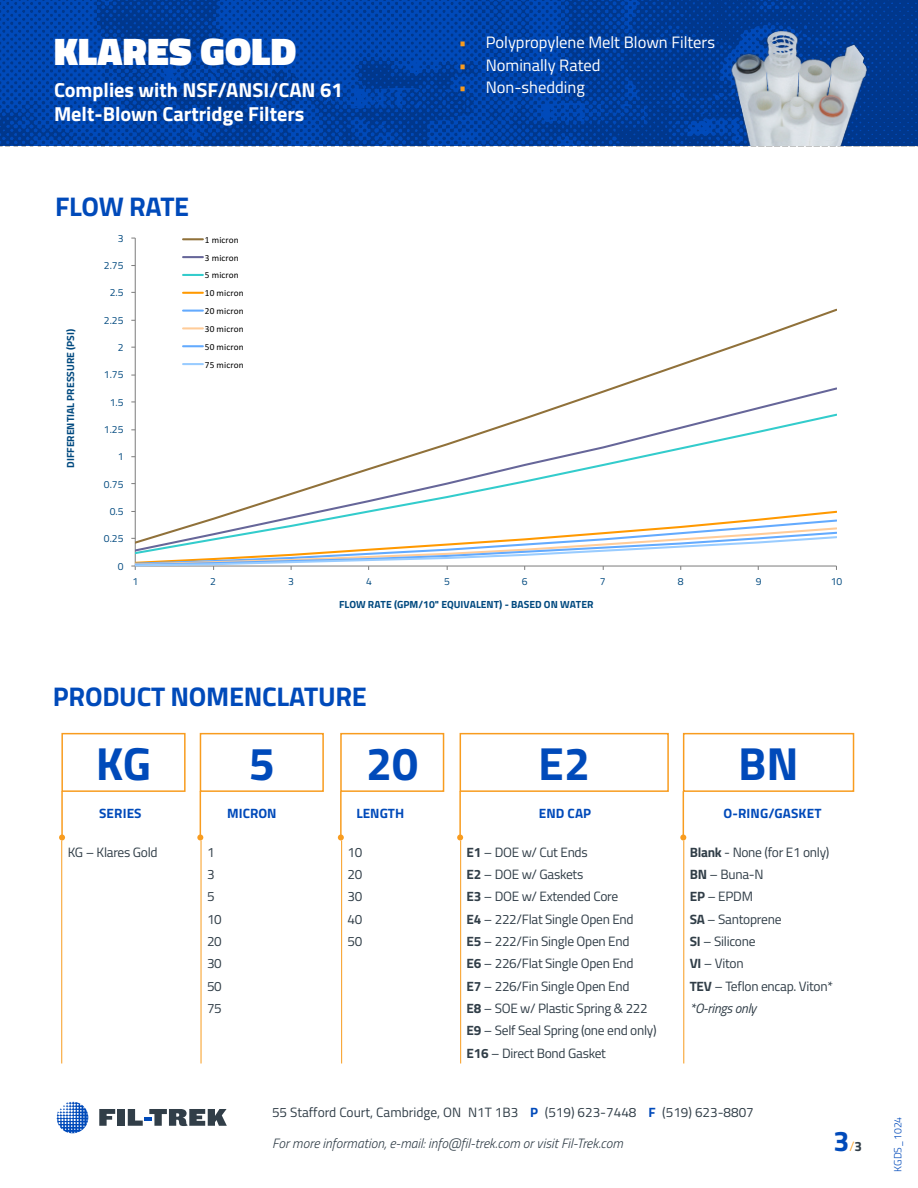
<style>
.page{position:relative;width:918px;height:1188px;background:#fff}
.page>*{position:absolute;margin:0;border:0;box-sizing:border-box;transform-origin:0 0}
.Body{font:700 46.5px "Titillium";color:#004aba}
.t1{font:900 39px "Titillium";letter-spacing:.01em;color:#fff}
.t2{font:700 28.5px "Titillium";color:#004aba}
.Section_Headline{font:700 27px "Titillium";letter-spacing:-.01em;color:#004aba}
.t3{font:700 20.25px/24px "Titillium";color:#fff}
.t4{font:16.5px "Titillium";color:#fff}
.Body-2{font:13.5px "Titillium";letter-spacing:-.02em;color:#313e48}
.Body-3{font:13.5px "Titillium";color:#313e48}
.t5{font:italic 300 13.5px "Titillium Web";color:#313e48}
.Body-4{font:700 13.5px "Titillium";letter-spacing:.01em;color:#004aba}
.Body-5{font:italic 13.5px "Titillium";letter-spacing:-.02em;color:#313e48}
.t6{font:300 10.5px "Titillium";color:#004aba}
.t7{font:700 10.35px "Titillium Web";color:#00497f}
.t8{font:10.35px "Titillium Web";color:#00497f}
.t9{font:9.3px/17.9px "Calibri";letter-spacing:.01em;color:#000}
.s1{color:#f89c1f}
.s2{font-weight:700}
.s3{font-family:"Titillium Regular Upright"}
.s4{font-weight:700;color:#004aba}
.s5{font-family:"Titillium Light Upright";font-weight:400;font-size:13.5px;color:#f89c1f}
.s6{font-size:13.5px;color:#313e48}
</style>
<div class="page">
<img style="left:0;top:0;width:918px;height:146px">
<svg style="left:131px;top:237px;width:706px;height:333px"></svg>
<hr style="left:61px;top:840px;width:1px;height:224px;background:#f89c1f">
<hr style="left:201px;top:840px;width:1px;height:224px;background:#f89c1f">
<hr style="left:341px;top:840px;width:1px;height:224px;background:#f89c1f">
<hr style="left:460px;top:840px;width:1px;height:224px;background:#f89c1f">
<hr style="left:684px;top:840px;width:1px;height:224px;background:#f89c1f">
<hr style="left:61px;top:791px;width:2px;height:46px;background:#f89c1f">
<svg style="left:59px;top:834px;width:6px;height:6px"></svg>
<div style="left:61px;top:733px;width:125px;height:59px;border:2px solid #f89c1f"></div>
<hr style="left:200px;top:791px;width:1px;height:46px;background:#f89c1f">
<svg style="left:197px;top:834px;width:6px;height:6px"></svg>
<div style="left:200px;top:733px;width:124px;height:59px;border:2px solid #f89c1f"></div>
<hr style="left:340px;top:791px;width:2px;height:46px;background:#f89c1f">
<svg style="left:338px;top:834px;width:6px;height:6px"></svg>
<div style="left:340px;top:733px;width:104px;height:59px;border:2px solid #f89c1f"></div>
<hr style="left:459px;top:791px;width:2px;height:46px;background:#f89c1f">
<svg style="left:457px;top:834px;width:6px;height:6px"></svg>
<div style="left:460px;top:733px;width:209px;height:59px;border:2px solid #f89c1f"></div>
<hr style="left:683px;top:791px;width:1px;height:46px;background:#f89c1f">
<svg style="left:680px;top:834px;width:6px;height:6px"></svg>
<div style="left:683px;top:733px;width:171px;height:59px;border:2px solid #f89c1f"></div>
<img style="left:727px;top:20px;width:143px;height:126px">
<svg style="left:57px;top:1102px;width:31px;height:31px"></svg>
<svg style="left:99px;top:1109px;width:16px;height:17px"></svg>
<div style="left:117px;top:1109px;width:8px;height:17px;background:#313e48"></div>
<svg style="left:128px;top:1109px;width:99px;height:17px"></svg>
<h2 class="t1" style="left:54px;top:23px;width:244px">KLARES GOLD</h2>
<h3 class="t3" style="left:54px;top:77px;width:290px">Complies with NSF/ANSI/CAN 61<br>Melt-Blown Cartridge Filters</h3>
<p class="Section_Headline" style="left:55px;top:186px;width:136px">FLOW RATE</p>
<p class="t8" style="left:118px;top:230px;width:7px">3</p>
<p class="t8" style="left:104px;top:258px;width:21px">2.75</p>
<p class="t8" style="left:110px;top:285px;width:15px">2.5</p>
<p class="t7" style="left:63px;top:468px;width:140px;rotate:-90deg">DIFFERENTIAL PRESSURE (PSI)</p>
<p class="t8" style="left:104px;top:312px;width:21px">2.25</p>
<p class="t8" style="left:118px;top:340px;width:7px">2</p>
<p class="t8" style="left:104px;top:367px;width:21px">1.75</p>
<p class="t8" style="left:110px;top:394px;width:15px">1.5</p>
<p class="t8" style="left:104px;top:422px;width:21px">1.25</p>
<p class="t8" style="left:118px;top:449px;width:7px">1</p>
<p class="t8" style="left:104px;top:476px;width:21px">0.75</p>
<p class="t8" style="left:110px;top:504px;width:15px">0.5</p>
<p class="t8" style="left:104px;top:531px;width:21px">0.25</p>
<p class="t8" style="left:118px;top:558px;width:7px">0</p>
<p class="t9" style="left:205px;top:231px;width:40px">1 micron<br>3 micron<br>5 micron<br>10 micron<br>20 micron<br>30 micron<br>50 micron<br>75 micron</p>
<p class="t4" style="left:459px;top:31px;width:258px"><span class="s1">•</span> Polypropylene Melt Blown Filters</p>
<p class="t4" style="left:459px;top:53px;width:143px"><span class="s1">•</span> Nominally Rated</p>
<p class="t4" style="left:459px;top:75px;width:128px"><span class="s1">•</span> Non-shedding</p>
<p class="t8" style="left:132px;top:574px;width:7px">1</p>
<p class="t8" style="left:210px;top:574px;width:7px">2</p>
<p class="t8" style="left:288px;top:574px;width:7px">3</p>
<p class="t8" style="left:366px;top:574px;width:7px">4</p>
<p class="t8" style="left:444px;top:574px;width:7px">5</p>
<p class="t8" style="left:522px;top:574px;width:7px">6</p>
<p class="t8" style="left:600px;top:574px;width:7px">7</p>
<p class="t8" style="left:678px;top:574px;width:7px">8</p>
<p class="t8" style="left:756px;top:574px;width:7px">9</p>
<p class="t8" style="left:831px;top:574px;width:13px">10</p>
<p class="t7" style="left:339px;top:596px;width:256px">FLOW RATE (GPM/10" EQUIVALENT) - BASED ON WATER</p>
<p class="Section_Headline" style="left:53px;top:676px;width:315px">PRODUCT NOMENCLATURE</p>
<p class="Body" style="left:96px;top:728px;width:57px">KG</p>
<p class="Body-4" style="left:99px;top:803px;width:44px">SERIES</p>
<p class="Body" style="left:249px;top:728px;width:28px">5</p>
<p class="Body-4" style="left:227px;top:803px;width:51px">MICRON</p>
<p class="Body" style="left:366px;top:728px;width:54px">20</p>
<p class="Body-4" style="left:356px;top:803px;width:49px">LENGTH</p>
<p class="Body" style="left:538px;top:728px;width:53px">E2</p>
<p class="Body-4" style="left:539px;top:803px;width:54px">END CAP</p>
<p class="Body" style="left:738px;top:728px;width:62px">BN</p>
<p class="Body-4" style="left:724px;top:803px;width:99px">O-RING/GASKET</p>
<p class="Body-2" style="left:68px;top:842px;width:92px">KG – Klares Gold</p>
<p class="Body-2" style="left:207px;top:842px;width:9px">1</p>
<p class="Body-2" style="left:207px;top:864px;width:9px">3</p>
<p class="Body-2" style="left:207px;top:887px;width:9px">5</p>
<p class="Body-2" style="left:207px;top:909px;width:16px">10</p>
<p class="Body-2" style="left:207px;top:931px;width:16px">20</p>
<p class="Body-2" style="left:207px;top:954px;width:16px">30</p>
<p class="Body-2" style="left:207px;top:976px;width:16px">50</p>
<p class="Body-2" style="left:207px;top:998px;width:16px">75</p>
<p class="Body-2" style="left:348px;top:842px;width:16px">10</p>
<p class="Body-2" style="left:348px;top:864px;width:16px">20</p>
<p class="Body-2" style="left:348px;top:887px;width:16px">30</p>
<p class="Body-2" style="left:348px;top:909px;width:16px">40</p>
<p class="Body-2" style="left:348px;top:931px;width:16px">50</p>
<p class="Body-2" style="left:467px;top:842px;width:123px"><span class="s2">E1</span> <span class="s3">–</span> DOE w/ Cut Ends</p>
<p class="Body-2" style="left:467px;top:864px;width:118px"><span class="s2">E2</span> <span class="s3">–</span> DOE w/ Gaskets</p>
<p class="Body-2" style="left:467px;top:887px;width:153px"><span class="s2">E3</span> <span class="s3">–</span> DOE w/ Extended Core</p>
<p class="Body-2" style="left:467px;top:909px;width:169px"><span class="s2">E4</span> <span class="s3">–</span> 222/Flat Single Open End</p>
<p class="Body-2" style="left:467px;top:931px;width:164px"><span class="s2">E5</span> <span class="s3">–</span> 222/Fin Single Open End</p>
<p class="Body-2" style="left:467px;top:954px;width:169px"><span class="s2">E6</span> <span class="s3">–</span> 226/Flat Single Open End</p>
<p class="Body-2" style="left:467px;top:976px;width:164px"><span class="s2">E7</span> <span class="s3">–</span> 226/Fin Single Open End</p>
<p class="Body-2" style="left:467px;top:998px;width:183px"><span class="s2">E8</span> <span class="s3">–</span> SOE w/ Plastic Spring &amp; 222</p>
<p class="Body-2" style="left:467px;top:1021px;width:192px"><span class="s2">E9</span> <span class="s3">–</span> Self Seal Spring (one end only)</p>
<p class="Body-2" style="left:467px;top:1043px;width:141px"><span class="s2">E16</span> <span class="s3">–</span> Direct Bond Gasket</p>
<p class="Body-2" style="left:690px;top:842px;width:141px"><span class="s2">Blank</span> - None (for E1 only)</p>
<p class="Body-2" style="left:690px;top:864px;width:75px"><span class="s2">BN</span> – Buna-N</p>
<p class="Body-2" style="left:690px;top:887px;width:65px"><span class="s2">EP</span> – EPDM</p>
<p class="Body-2" style="left:690px;top:909px;width:93px"><span class="s2">SA</span> – Santoprene</p>
<p class="Body-2" style="left:690px;top:931px;width:67px"><span class="s2">SI</span> – Silicone</p>
<p class="Body-2" style="left:690px;top:954px;width:55px"><span class="s2">VI</span> – Viton</p>
<p class="Body-2" style="left:690px;top:976px;width:145px"><span class="s2">TEV</span> – Teflon encap. Viton*</p>
<p class="Body-5" style="left:690px;top:998px;width:68px">*O-rings only</p>
<p class="Body-3" style="left:272px;top:1102px;width:483px">55 Stafford Court, Cambridge, ON N1T 1B3 <span class="s4">P</span> (519) 623-7448 <span class="s4">F</span> (519) 623-8807</p>
<p class="t5" style="left:272px;top:1133px;width:352px">For more information, e-mail: info@fil-trek.com or visit Fil-Trek.com</p>
<h3 class="t2" style="left:833px;top:1119px;width:30px">3<span class="s5">/</span><span class="s6">3</span></h3>
<p class="t6" style="left:890px;top:1172px;width:57px;rotate:-90deg">KGds_1024</p>
</div>
